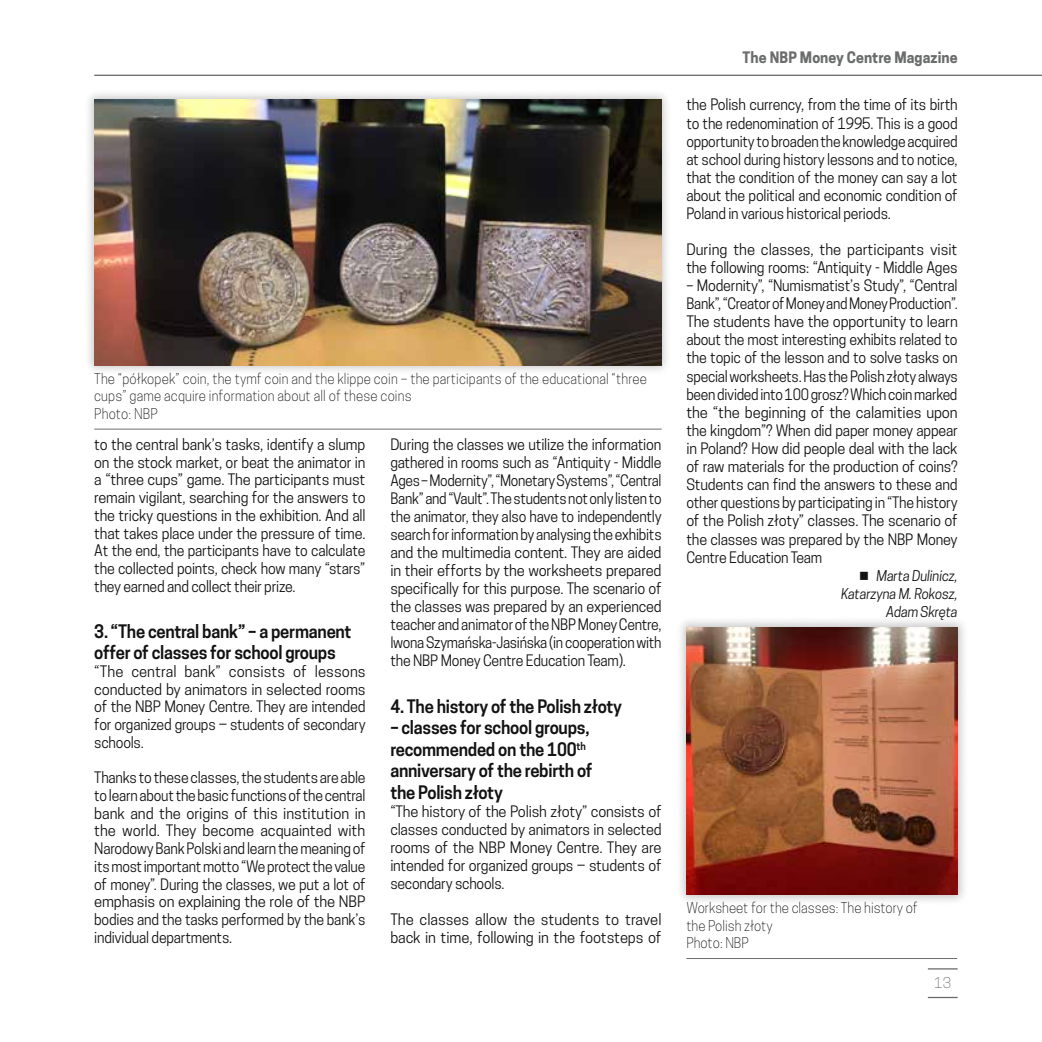
<style>
.page{position:relative;width:1042px;height:1042px;background:#fff}
.page>*{position:absolute;margin:0;border:0;box-sizing:border-box;transform-origin:0 0}
.t1{font:600 17.5px/21.5px "Cooper Hewitt";letter-spacing:-.015em;color:#121212;scale:.95 1}
.t2{font:14.88px/18px "Cooper Hewitt";letter-spacing:-.015em;color:#121212;text-align:justify}
.t3{font:14.88px/18.2px "Cooper Hewitt";letter-spacing:-.015em;color:#121212;text-align:justify;scale:.96 1}
.t4{font:14.88px/17.7px "Cooper Hewitt";letter-spacing:-.015em;color:#121212;text-align:justify;scale:.95 1}
.t5{font:700 14.88px "Cooper Hewitt";letter-spacing:.005em;color:#6b6d6c;scale:.95 1}
.t6{font:300 14px/17.5px "Cooper Hewitt";letter-spacing:.01em;color:#121212;scale:.95 1}
.t7{font:italic 14px/18.2px "Cooper Hewitt";letter-spacing:-.015em;color:#121212;text-align:right;scale:.95 1}
.t8{font:300 14px "Cooper Hewitt";color:#6b6d6c}
</style>
<div class="page">
<svg style="left:928px;top:968px;width:29px;height:1px"></svg>
<svg style="left:928px;top:997px;width:29px;height:1px"></svg>
<hr style="left:94px;top:75px;width:948px;height:1px;background:#6b6d6c">
<div style="left:83px;top:88px;width:589px;height:288px;background:#121212;opacity:.24"></div>
<img style="left:94px;top:99px;width:567px;height:266px">
<hr style="left:94px;top:429px;width:567px;height:1px;background:#6b6d6c">
<div style="left:675px;top:616px;width:293px;height:289px;background:#121212;opacity:.24"></div>
<img style="left:686px;top:627px;width:271px;height:268px">
<hr style="left:686px;top:958px;width:271px;height:1px;background:#6b6d6c">
<p class="t6" style="left:94px;top:370px;width:583px">The “półkopek” coin, the tymf coin and the klippe coin – the participants of the educational “three cups” game acquire information about all of these coins<br>Photo: NBP</p>
<p class="t2" style="left:94px;top:435px;width:273px">to the central bank’s tasks, identify a slump on the stock market, or beat the animator in a “three cups” game. The participants must remain vigilant, searching for the answers to the tricky questions in the exhibition. And all that takes place under the pressure of time.<br>At the end, the participants have to calculate the collected points, check how many “stars” they earned and collect their prize.</p>
<p class="t1" style="left:94px;top:621px;width:272px">3. “The central bank” – a permanent offer of classes for school groups</p>
<p class="t2" style="left:94px;top:662px;width:273px">“The central bank” consists of lessons conducted by animators in selected rooms of the NBP Money Centre. They are intended for organized groups − students of secondary schools.</p>
<p class="t4" style="left:94px;top:768px;width:287px">Thanks to these classes, the students are able to learn about the basic functions of the central bank and the origins of this institution in the world. They become acquainted with Narodowy Bank Polski and learn the meaning of its most important motto “We protect the value of money”. During the classes, we put a lot of emphasis on explaining the role of the NBP bodies and the tasks performed by the bank’s individual departments.</p>
<p class="t2" style="left:390px;top:435px;width:273px">During the classes we utilize the information gathered in rooms such as “Antiquity - Middle Ages – Modernity”, “Monetary Systems”, “Central Bank” and “Vault”. The students not only listen to the animator, they also have to independently search for information by analysing the exhibits and the multimedia content. They are aided in their efforts by the worksheets prepared specifically for this purpose. The scenario of the classes was prepared by an experienced teacher and animator of the NBP Money Centre, Iwona Szymańska-Jasińska (in cooperation with the NBP Money Centre Education Team).</p>
<p class="t1" style="left:390px;top:695px;width:245px">4. The history of the Polish złoty</p>
<p class="t1" style="left:390px;top:717px;width:214px">– classes for school groups, recommended on the 100<sup>th </sup>anniversary of the rebirth of the Polish złoty</p>
<p class="t2" style="left:390px;top:802px;width:273px">“The history of the Polish złoty” consists of classes conducted by animators in selected rooms of the NBP Money Centre. They are intended for organized groups − students of secondary schools.</p>
<p class="t2" style="left:390px;top:910px;width:273px">The classes allow the students to travel back in time, following in the footsteps of</p>
<p class="t5" style="left:742px;top:49px;width:228px">The NBP Money Centre Magazine</p>
<p class="t3" style="left:686px;top:96px;width:284px">the Polish currency, from the time of its birth to the redenomination of 1995. This is a good opportunity to broaden the knowledge acquired at school during history lessons and to notice, that the condition of the money can say a lot about the political and economic condition of Poland in various historical periods.</p>
<p class="t2" style="left:686px;top:240px;width:273px">During the classes, the participants visit the following rooms: “Antiquity - Middle Ages</p>
<p class="t3" style="left:686px;top:276px;width:284px">– Modernity”, “Numismatist’s Study”, “Central Bank”, “Creator of Money and Money Production”.<br>The students have the opportunity to learn about the most interesting exhibits related to the topic of the lesson and to solve tasks on special worksheets. Has the Polish złoty always been divided into 100 grosz? Which coin marked the “the beginning of the calamities upon the kingdom”? When did paper money appear in Poland? How did people deal with the lack of raw materials for the production of coins?<br>Students can find the answers to these and other questions by participating in “The history of the Polish złoty” classes. The scenario of the classes was prepared by the NBP Money Centre Education Team</p>
<p class="t7" style="left:841px;top:566px;width:124px">■ Marta Dulinicz,<br>Katarzyna M. Rokosz,<br>Adam Skręta</p>
<p class="t6" style="left:686px;top:899px;width:245px">Worksheet for the classes: The history of the Polish złoty<br>Photo: NBP</p>
<p class="t8" style="left:934px;top:974px;width:18px">13</p>
</div>
